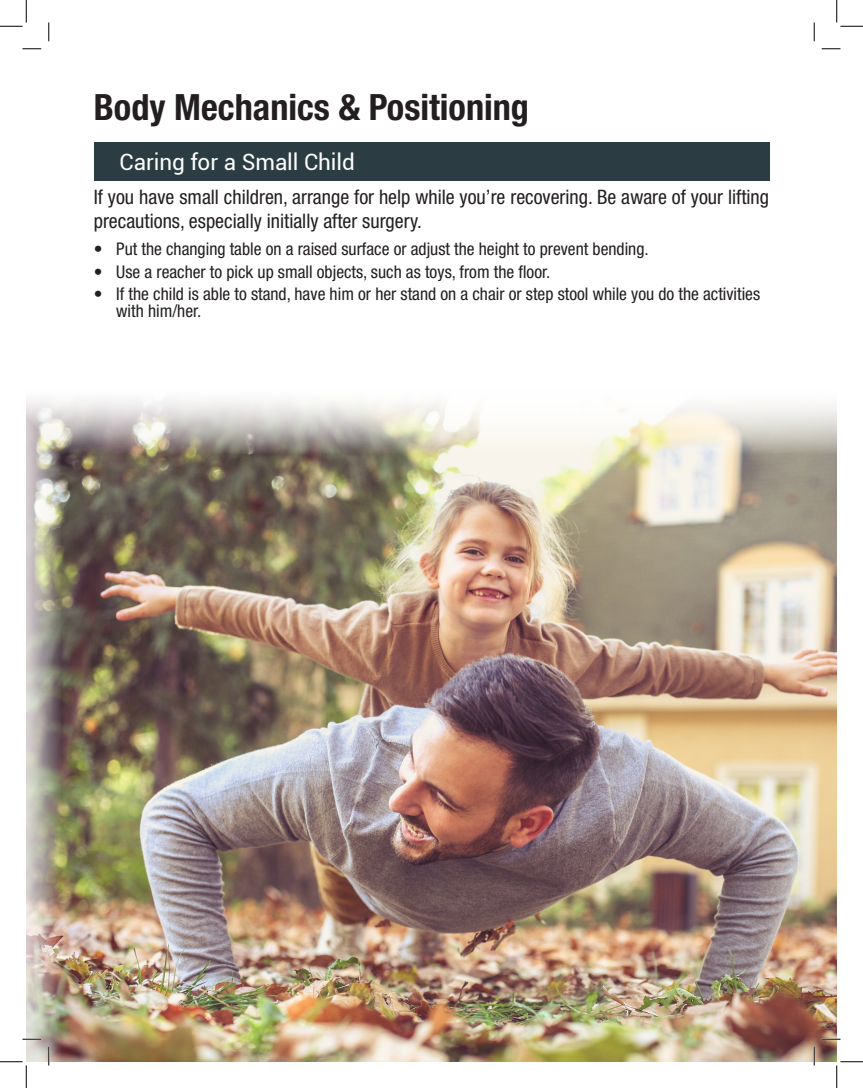
<style>
.page{position:relative;width:863px;height:1088px;background:#fff}
.page>*{position:absolute;margin:0;border:0;box-sizing:border-box;transform-origin:0 0}
.Text{font:700 condensed 36.25px "Helvetica Neue LT Std";color:#231f20}
.Call_out{font:22.5px "Roboto";letter-spacing:-.005em;color:#fff}
.Text-2{font:condensed 20px/24px "Helvetica Neue LT Std";color:#231f20}
.t1{font:condensed 17.5px/16.9px "Helvetica Neue LT Std";color:#231f20}
</style>
<div class="page">
<div style="left:94px;top:142px;width:675px;height:38px;background:#2b3d43"></div>
<img style="left:26px;top:399px;width:810px;height:662px">
<svg style="left:22px;top:48px;width:19px;height:2px"></svg>
<svg style="left:821px;top:48px;width:19px;height:2px"></svg>
<svg style="left:22px;top:1038px;width:19px;height:2px"></svg>
<svg style="left:821px;top:1038px;width:19px;height:2px"></svg>
<svg style="left:48px;top:22px;width:2px;height:19px"></svg>
<svg style="left:48px;top:1046px;width:2px;height:19px"></svg>
<svg style="left:813px;top:22px;width:2px;height:19px"></svg>
<svg style="left:813px;top:1046px;width:2px;height:19px"></svg>
<svg style="left:0;top:0;width:27px;height:27px"></svg>
<svg style="left:0;top:1061px;width:27px;height:27px"></svg>
<svg style="left:836px;top:0;width:26px;height:27px"></svg>
<svg style="left:836px;top:1061px;width:26px;height:27px"></svg>
<p class="Text" style="left:94px;top:85px;width:437px">Body Mechanics &amp; Positioning</p>
<p class="Call_out" style="left:119px;top:146px;width:237px">Caring for a Small Child</p>
<p class="Text-2" style="left:94px;top:185px;width:676px">If you have small children, arrange for help while you’re recovering. Be aware of your lifting precautions, especially initially after surgery.</p>
<p class="t1" style="left:94px;top:240px;width:556px">• Put the changing table on a raised surface or adjust the height to prevent bending.</p>
<p class="t1" style="left:94px;top:263px;width:458px">• Use a reacher to pick up small objects, such as toys, from the floor.</p>
<p class="t1" style="left:116px;top:285px;width:645px;text-indent:-22px">• If the child is able to stand, have him or her stand on a chair or step stool while you do the activities with him/her.</p>
</div>
